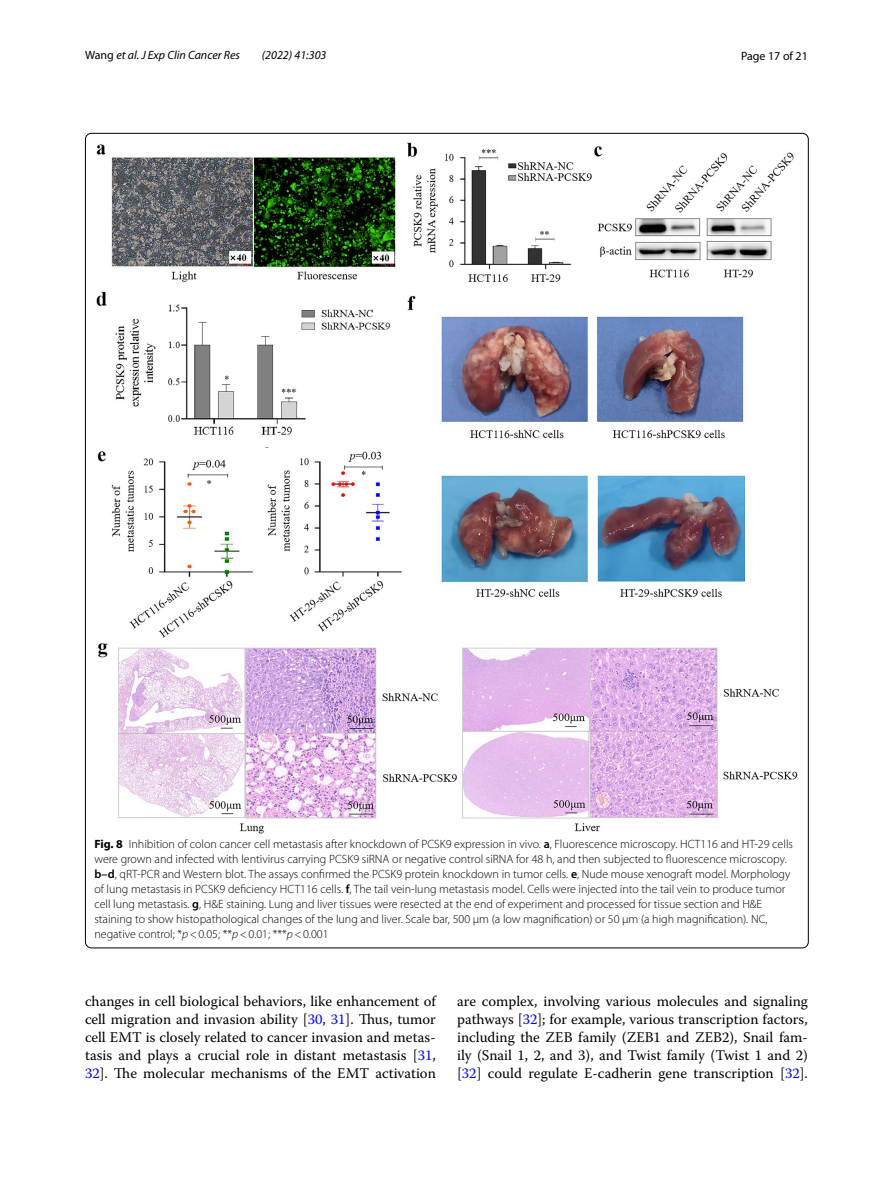
<style>
.page{position:relative;width:893px;height:1187px;background:#fff}
.page>*{position:absolute;margin:0;border:0;box-sizing:border-box;transform-origin:0 0}
.t1{font:14.7px/18px "Warnock Pro";color:#000;text-align:justify}
.t2{font:300 12px/15px "Myriad Pro";color:#000}
.t3{font:italic 12px "Myriad Pro";color:#000}
.t4{font:12px "Myriad Pro";color:#000}
.s1{font-style:normal}
.s2{font-weight:700}
.s3{font-weight:600}
.s4{font-style:italic}
.s5{color:#00f}
</style>
<div class="page">
<img style="left:97px;top:142px;width:700px;height:691px">
<p class="t3" style="left:85px;top:48px;width:156px"><span class="s1">Wang</span> et al. J Exp Clin Cancer Res</p>
<p class="t3" style="left:262px;top:48px;width:66px">(2022) 41:303</p>
<p class="t4" style="left:741px;top:48px;width:68px">Page 17 of 21</p>
<p class="t2" style="left:94px;top:837px;width:700px"><span class="s2">Fig. 8</span> Inhibition of colon cancer cell metastasis after knockdown of PCSK9 expression in vivo. <span class="s3">a</span>, Fluorescence microscopy. HCT116 and HT-29 cells were grown and infected with lentivirus carrying PCSK9 siRNA or negative control siRNA for 48 h, and then subjected to fluorescence microscopy. <span class="s3">b–d</span>, qRT-PCR and Western blot. The assays confirmed the PCSK9 protein knockdown in tumor cells. <span class="s3">e</span>, Nude mouse xenograft model. Morphology of lung metastasis in PCSK9 deficiency HCT116 cells. <span class="s3">f</span>, The tail vein-lung metastasis model. Cells were injected into the tail vein to produce tumor cell lung metastasis. <span class="s3">g</span>, H&amp;E staining. Lung and liver tissues were resected at the end of experiment and processed for tissue section and H&amp;E staining to show histopathological changes of the lung and liver. Scale bar, 500 µm (a low magnification) or 50 µm (a high magnification). NC, negative control; *<span class="s4">p</span>&lt;0.05; **<span class="s4">p</span>&lt;0.01; ***<span class="s4">p</span>&lt;0.001</p>
<p class="t1" style="left:85px;top:991px;width:352px">changes in cell biological behaviors, like enhancement of cell migration and invasion ability [<span class="s5">30</span>, <span class="s5">31</span>]. Thus, tumor cell EMT is closely related to cancer invasion and metas&shy;tasis and plays a crucial role in distant metastasis [<span class="s5">31</span>, <span class="s5">32</span>]. The molecular mechanisms of the EMT activation</p>
<p class="t1" style="left:457px;top:991px;width:352px">are complex, involving various molecules and signaling pathways [<span class="s5">32</span>]; for example, various transcription factors, including the ZEB family (ZEB1 and ZEB2), Snail fam&shy;ily (Snail 1, 2, and 3), and Twist family (Twist 1 and 2) [<span class="s5">32</span>] could regulate E-cadherin gene transcription [<span class="s5">32</span>].</p>
</div>
